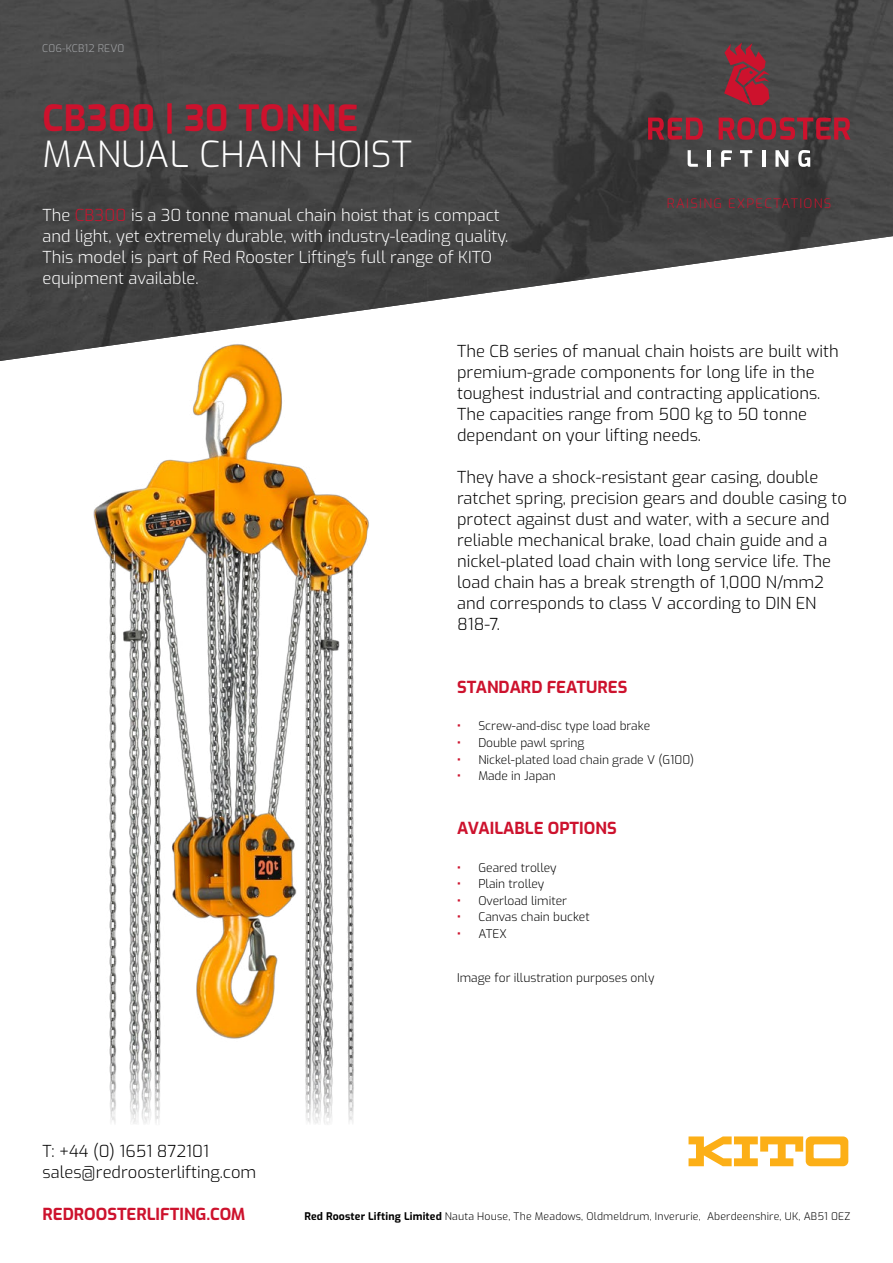
<style>
.page{position:relative;width:893px;height:1263px;background:#fff}
.page>*{position:absolute;margin:0;border:0;box-sizing:border-box;transform-origin:0 0}
.t1{font:300 36px "Exo";letter-spacing:.01em;color:#fff}
.t2{font:700 36px "Exo";letter-spacing:.01em;color:#cd122d}
.t3{font:300 16.5px/21px "Exo";color:#000}
.t4{font:300 16.5px/21px "Exo";color:#fff}
.t5{font:700 16.5px "Exo";color:#cd122d}
.t6{font:300 13.05px "Exo";letter-spacing:.1em;color:#cd122d}
.t7{font:300 12px "Exo";color:#000}
.t8{font:300 10.5px "Exo";letter-spacing:.015em;color:#000}
.t9{font:300 10.5px "Exo";letter-spacing:.01em;color:#a7a9ac}
.s1{color:#cd122d}
.s2{font-weight:700;color:#cd122d}
.s3{font-weight:700}
</style>
<div class="page">
<img style="left:0;top:0;width:893px;height:361px">
<svg style="left:688px;top:1136px;width:160px;height:30px"></svg>
<img style="left:88px;top:340px;width:284px;height:785px">
<svg style="left:648px;top:118px;width:55px;height:22px"></svg>
<svg style="left:719px;top:117px;width:131px;height:23px;background:#852c39"></svg>
<svg style="left:688px;top:150px;width:10px;height:17px"></svg>
<hr style="left:708px;top:150px;width:3px;height:17px;background:#fff">
<svg style="left:721px;top:150px;width:11px;height:17px"></svg>
<svg style="left:740px;top:150px;width:12px;height:17px"></svg>
<hr style="left:762px;top:150px;width:3px;height:17px;background:#fff">
<svg style="left:775px;top:150px;width:13px;height:17px"></svg>
<svg style="left:798px;top:150px;width:12px;height:17px"></svg>
<svg style="left:724px;top:43px;width:46px;height:62px;background:#952938"></svg>
<p class="t9" style="left:42px;top:41px;width:84px">C06-KCB12 REV0</p>
<h1 class="t2" style="left:43px;top:91px;width:317px">CB300 | 30 TONNE</h1>
<h1 class="t1" style="left:43px;top:127px;width:371px">MANUAL CHAIN HOIST</h1>
<p class="t4" style="left:43px;top:203px;width:467px">The <span class="s1">CB300</span> is a 30 tonne manual chain hoist that is compact and light, yet extremely durable, with industry-leading quality.<br>This model is part of Red Rooster Lifting's full range of KITO equipment available.</p>
<p class="t6" style="left:667px;top:194px;width:166px">RAISING EXPECTATIONS</p>
<p class="t3" style="left:457px;top:339px;width:383px">The CB series of manual chain hoists are built with premium-grade components for long life in the toughest industrial and contracting applications.<br>The capacities range from 500 kg to 50 tonne dependant on your lifting needs.</p>
<p class="t3" style="left:457px;top:465px;width:391px">They have a shock-resistant gear casing, double ratchet spring, precision gears and double casing to protect against dust and water, with a secure and reliable mechanical brake, load chain guide and a nickel-plated load chain with long service life. The load chain has a break strength of 1,000 N/mm2 and corresponds to class V according to DIN EN 818-7.</p>
<p class="t5" style="left:457px;top:674px;width:172px">STANDARD FEATURES</p>
<p class="t7" style="left:457px;top:717px;width:195px"><span class="s2">•</span> Screw-and-disc type load brake</p>
<p class="t7" style="left:457px;top:734px;width:129px"><span class="s2">•</span> Double pawl spring</p>
<p class="t7" style="left:457px;top:750px;width:239px"><span class="s2">•</span> Nickel-plated load chain grade V (G100)</p>
<p class="t7" style="left:457px;top:767px;width:100px"><span class="s2">•</span> Made in Japan</p>
<p class="t5" style="left:457px;top:815px;width:161px">AVAILABLE OPTIONS</p>
<p class="t7" style="left:457px;top:858px;width:101px"><span class="s2">•</span> Geared trolley</p>
<p class="t7" style="left:457px;top:875px;width:89px"><span class="s2">•</span> Plain trolley</p>
<p class="t7" style="left:457px;top:891px;width:111px"><span class="s2">•</span> Overload limiter</p>
<p class="t7" style="left:457px;top:908px;width:134px"><span class="s2">•</span> Canvas chain bucket</p>
<p class="t7" style="left:457px;top:924px;width:51px"><span class="s2">•</span> ATEX</p>
<p class="t7" style="left:457px;top:968px;width:199px">Image for illustration purposes only</p>
<p class="t3" style="left:43px;top:1139px;width:215px">T: +44 (0) 1651 872101 sales@redroosterlifting.com</p>
<p class="t5" style="left:43px;top:1201px;width:204px">REDROOSTERLIFTING.COM</p>
<p class="t8" style="left:304px;top:1209px;width:548px"><span class="s3">Red Rooster Lifting Limited</span> Nauta House, The Meadows, Oldmeldrum, Inverurie, Aberdeenshire, UK, AB51 0EZ</p>
</div>
